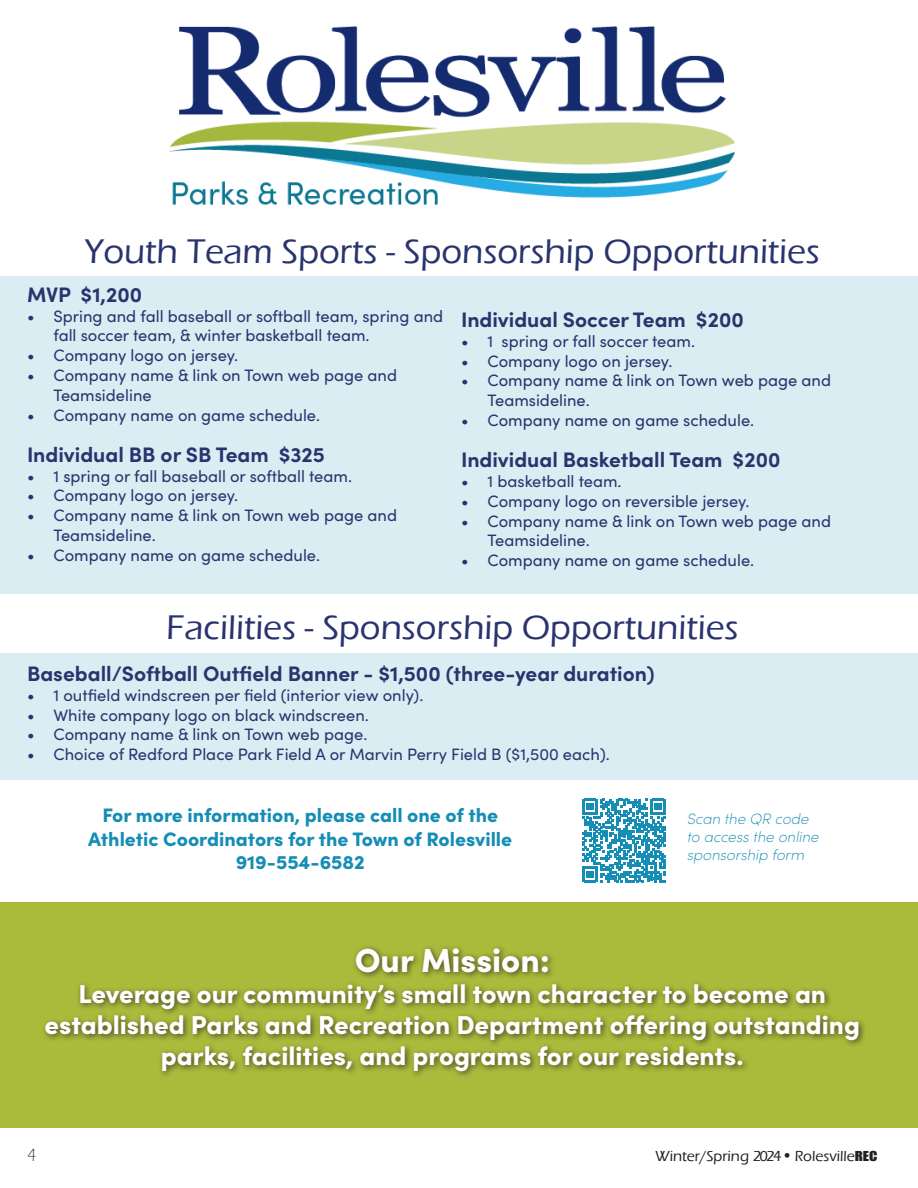
<style>
.page{position:relative;width:918px;height:1188px;background:#fff}
.page>*{position:absolute;margin:0;border:0;box-sizing:border-box;transform-origin:0 0}
.t1{font:500 35.25px "Eras ITC";color:#29346e}
.t2{font:900 33.3px "Sofia Pro";color:#fff}
.t3{font:900 25.95px/31px "Sofia Pro";color:#fff;text-align:center}
.t4{font:700 21px "Sofia Pro";color:#29346e}
.t5{font:900 19.5px/23.4px "Sofia Pro";color:#158db5;text-align:center}
.t6{font:300 18px "Eras ITC";color:#231f20}
.t7{font:16.5px/19.8px "Sofia Pro";color:#29346e}
.t8{font:italic 200 15px "Sofia Pro";color:#158db5}
.t9{font:500 15px "Eras ITC";color:#231f20}
.s1{font-family:"Calibri";font-weight:400}
.s2{font-family:"Impact";font-weight:400;font-size:12.6px}
</style>
<div class="page">
<div style="left:0;top:277px;width:918px;height:317px;background:#daedf3"></div>
<div style="left:0;top:903px;width:918px;height:225px;background:#aaba3b"></div>
<svg style="left:582px;top:799px;width:84px;height:83px"></svg>
<div style="left:41px;top:944px;width:825px;height:134px;background:#231f20;opacity:.71"></div>
<div style="left:0;top:653px;width:918px;height:127px;background:#daedf3"></div>
<img style="left:170px;top:27px;width:565px;height:178px">
<p class="t1" style="left:85px;top:232px;width:737px">Youth Team Sports - Sponsorship Opportunities</p>
<p class="t4" style="left:27px;top:278px;width:117px">MVP $1,200</p>
<p class="t7" style="left:53px;top:305px;width:391px;text-indent:-26px">• Spring and fall baseball or softball team, spring and fall soccer team, &amp; winter basketball team.</p>
<p class="t7" style="left:27px;top:345px;width:213px">• Company logo on jersey.</p>
<p class="t7" style="left:53px;top:364px;width:345px;text-indent:-26px">• Company name &amp; link on Town web page and<br>Teamsideline</p>
<p class="t7" style="left:27px;top:404px;width:295px">• Company name on game schedule.</p>
<p class="t4" style="left:27px;top:438px;width:300px">Individual BB or SB Team $325</p>
<p class="t7" style="left:27px;top:465px;width:327px">• 1 spring or fall baseball or softball team.</p>
<p class="t7" style="left:27px;top:485px;width:213px">• Company logo on jersey.</p>
<p class="t7" style="left:53px;top:505px;width:345px;text-indent:-26px">• Company name &amp; link on Town web page and<br>Teamsideline.</p>
<p class="t7" style="left:27px;top:544px;width:295px">• Company name on game schedule.</p>
<p class="t4" style="left:461px;top:304px;width:284px">Individual Soccer Team $200</p>
<p class="t7" style="left:461px;top:330px;width:236px">• 1 spring or fall soccer team.</p>
<p class="t7" style="left:461px;top:350px;width:213px">• Company logo on jersey.</p>
<p class="t7" style="left:487px;top:370px;width:345px;text-indent:-26px">• Company name &amp; link on Town web page and<br>Teamsideline.</p>
<p class="t7" style="left:461px;top:409px;width:295px">• Company name on game schedule.</p>
<p class="t4" style="left:461px;top:444px;width:321px">Individual Basketball Team $200</p>
<p class="t7" style="left:461px;top:470px;width:162px">• 1 basketball team.</p>
<p class="t7" style="left:461px;top:490px;width:290px">• Company logo on reversible jersey.</p>
<p class="t7" style="left:487px;top:510px;width:345px;text-indent:-26px">• Company name &amp; link on Town web page and<br>Teamsideline.</p>
<p class="t7" style="left:461px;top:550px;width:295px">• Company name on game schedule.</p>
<p class="t1" style="left:166px;top:608px;width:574px">Facilities - Sponsorship Opportunities</p>
<p class="t4" style="left:27px;top:657px;width:629px">Baseball/Softball Outfield Banner - $1,500 (three-year duration)</p>
<p class="t7" style="left:27px;top:684px;width:398px">• 1 outfield windscreen per field (interior view only).</p>
<p class="t7" style="left:27px;top:704px;width:343px">• White company logo on black windscreen.</p>
<p class="t7" style="left:27px;top:724px;width:342px">• Company name &amp; link on Town web page.</p>
<p class="t7" style="left:27px;top:744px;width:584px">• Choice of Redford Place Park Field A or Marvin Perry Field B ($1,500 each).</p>
<p class="t5" style="left:88px;top:802px;width:425px">For more information, please call one of the<br>Athletic Coordinators for the Town of Rolesville</p>
<p class="t5" style="left:236px;top:849px;width:131px">919-554-6582</p>
<p class="t8" style="left:687px;top:808px;width:123px">Scan the QR code</p>
<p class="t8" style="left:687px;top:826px;width:133px">to access the online</p>
<p class="t8" style="left:687px;top:844px;width:119px">sponsorship form</p>
<p class="t2" style="left:355px;top:934px;width:196px">Our Mission:</p>
<p class="t3" style="left:44px;top:976px;width:817px">Leverage our community’s small town character to become an established Parks and Recreation Department offering outstanding parks, facilities, and programs for our residents.</p>
<p class="t6" style="left:27px;top:1145px;width:11px">4</p>
<p class="t9" style="left:655px;top:1148px;width:224px">Winter/Spring 2024 <span class="s1">•</span> Rolesville<span class="s2">REC</span></p>
</div>
